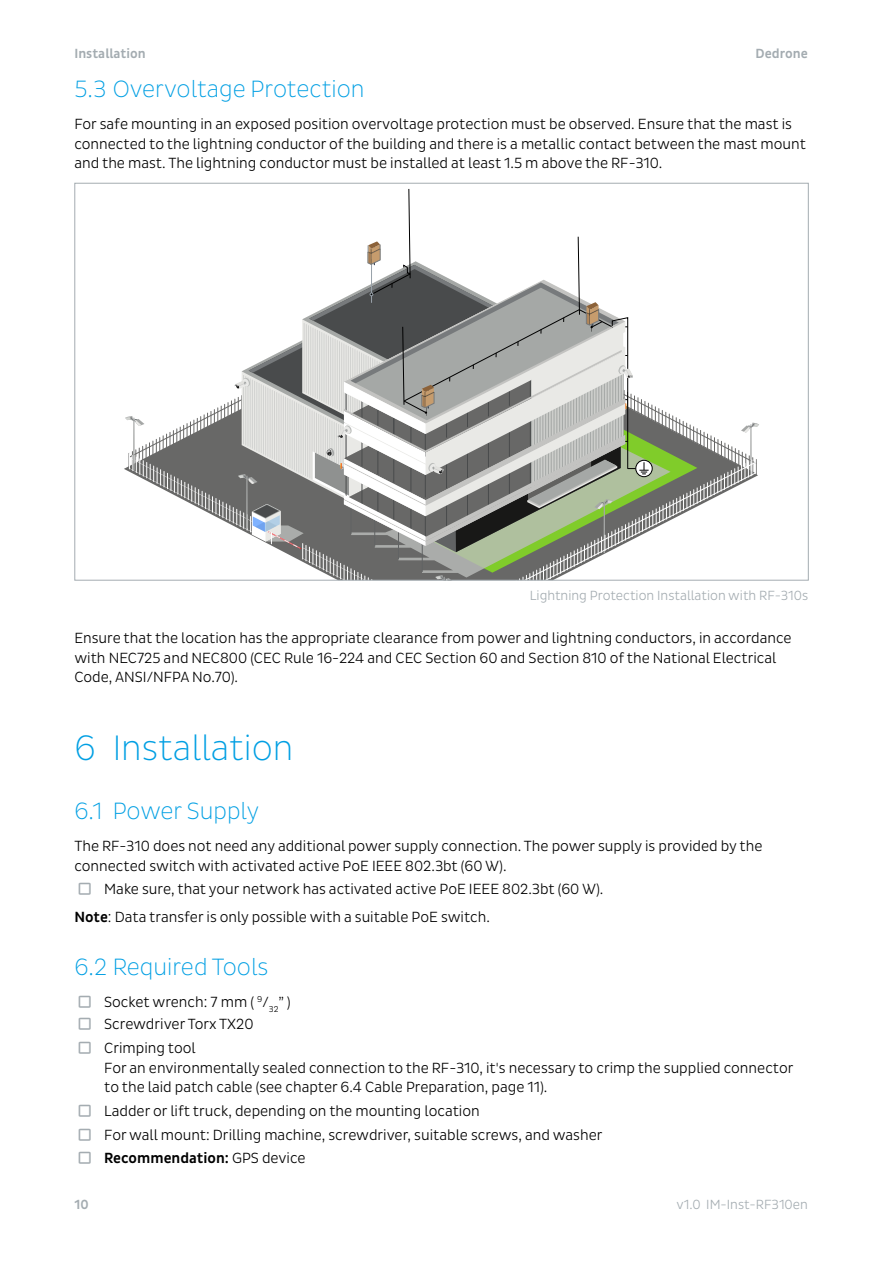
<style>
.page{position:relative;width:893px;height:1263px;background:#fff}
.page>*{position:absolute;margin:0;border:0;box-sizing:border-box;transform-origin:0 0}
.t1{font:300 36px "Pluto Sans Cond Ex";color:#009fe3}
.t2{font:300 24px "Pluto Sans Cond Ex";color:#009fe3}
.t3{font:300 15px/19.5px "Pluto Sans Cond";color:#000}
.t4{font:300 13.5px "Pluto Sans Cond";color:#a4acb1}
.t5{font:500 13.5px "Pluto Sans Cond";color:#a4acb1}
.s1{font-weight:500}
</style>
<div class="page">
<svg style="left:125px;top:189px;width:634px;height:392px"></svg>
<p class="t5" style="left:74px;top:46px;width:73px">Installation</p>
<p class="t5" style="left:756px;top:46px;width:54px">Dedrone</p>
<h2 class="t2" style="left:74px;top:75px;width:292px">5.3 Overvoltage Protection</h2>
<p class="t3" style="left:74px;top:115px;width:733px">For safe mounting in an exposed position overvoltage protection must be observed. Ensure that the mast is connected to the lightning conductor of the building and there is a metallic contact between the mast mount and the mast. The lightning conductor must be installed at least 1.5 m above the RF-310.</p>
<p class="t4" style="left:530px;top:588px;width:280px">Lightning Protection Installation with RF-310s</p>
<p class="t3" style="left:74px;top:628px;width:719px">Ensure that the location has the appropriate clearance from power and lightning conductors, in accordance with NEC725 and NEC800 (CEC Rule 16-224 and CEC Section 60 and Section 810 of the National Electrical<br>Code, ANSI/NFPA No.70).</p>
<h1 class="t1" style="left:74px;top:727px;width:220px">6 Installation</h1>
<h2 class="t2" style="left:74px;top:797px;width:186px">6.1 Power Supply</h2>
<p class="t3" style="left:74px;top:836px;width:689px">The RF-310 does not need any additional power supply connection. The power supply is provided by the connected switch with activated active PoE IEEE 802.3bt (60 W).</p>
<p class="t3" style="left:74px;top:875px;width:530px;line-height:28px;text-indent:30px">Make sure, that your network has activated active PoE IEEE 802.3bt (60 W).<br><span class="s1">Note</span>: Data transfer is only possible with a suitable PoE switch.</p>
<h2 class="t2" style="left:74px;top:953px;width:196px">6.2 Required Tools</h2>
<p class="t3" style="left:104px;top:991px;width:188px;line-height:22.2px">Socket wrench: 7 mm ( <sup>9</sup>/<sub>32</sub>” )<br>Screwdriver Torx TX20</p>
<p class="t3" style="left:104px;top:1038px;width:691px">Crimping tool<br>For an environmentally sealed connection to the RF-310, it's necessary to crimp the supplied connector to the laid patch cable (see chapter 6.4 Cable Preparation, page 11).</p>
<p class="t3" style="left:104px;top:1099px;width:500px;line-height:23.7px">Ladder or lift truck, depending on the mounting location<br>For wall mount: Drilling machine, screwdriver, suitable screws, and washer<br><span class="s1">Recommendation:</span> GPS device</p>
<p class="t5" style="left:74px;top:1196px;width:16px">10</p>
<p class="t4" style="left:677px;top:1196px;width:133px">v1.0 IM-Inst-RF310en</p>
</div>
